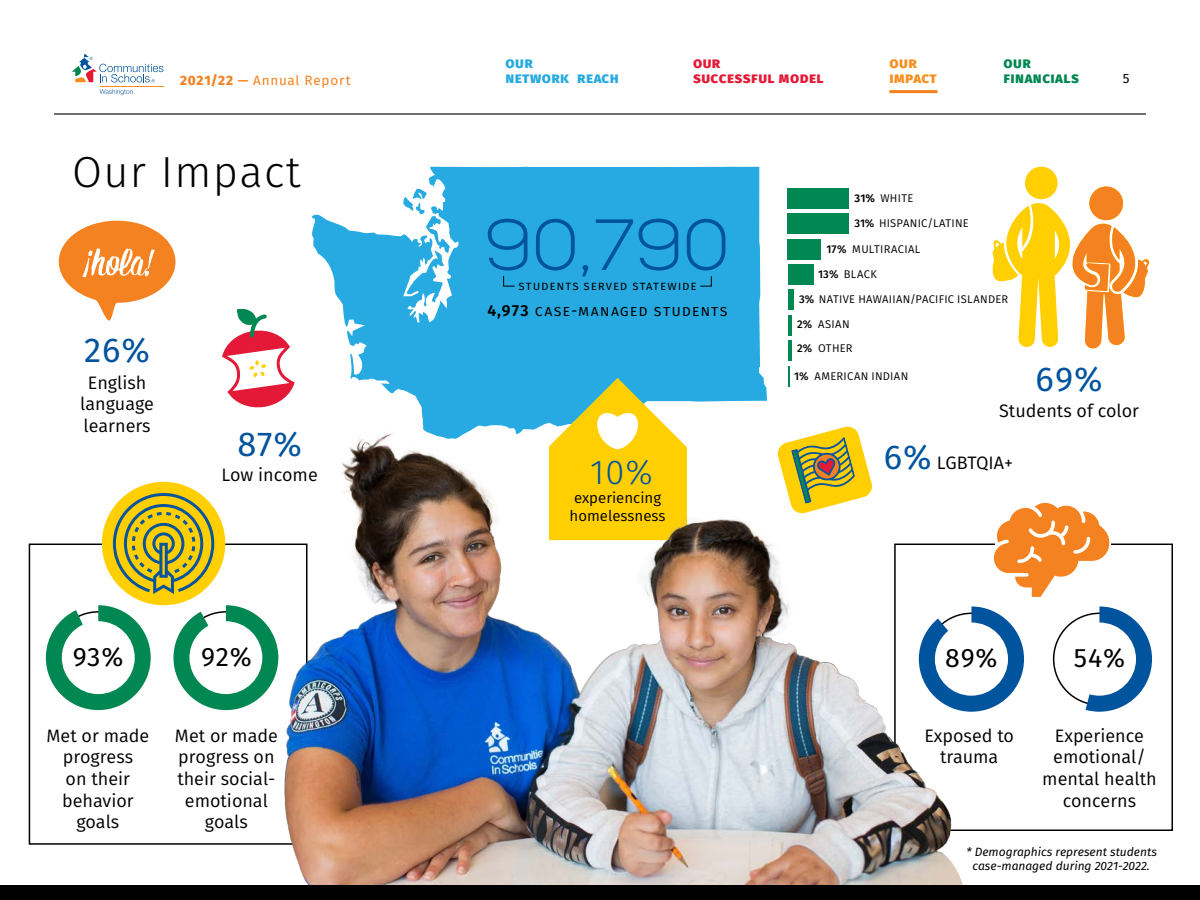
<style>
.page{position:relative;width:1200px;height:900px;background:#fff}
.page>*{position:absolute;margin:0;border:0;box-sizing:border-box;transform-origin:0 0}
.t1{font:300 72.3px "Nexa";color:#00549e}
.t2{font:300 43.5px "Fira Sans";letter-spacing:.03em;color:#000}
.t3{font:34.5px "Fira Sans";color:#00549e}
.t4{font:300 34.5px "Fira Sans";color:#00549e}
.t5{font:26.7px "Fira Sans";letter-spacing:.03em;color:#000}
.t6{font:18px/21.6px "Fira Sans";color:#000;text-align:center}
.t7{font:15.9px "Fira Sans";letter-spacing:.065em;color:#000}
.t8{font:15px/18px "Fira Sans";color:#000}
.t9{font:800 15px/15px "Fira Sans";letter-spacing:.03em;color:#e51836}
.t10{font:800 15px/15px "Fira Sans";letter-spacing:.03em;color:#27aae1}
.t11{font:800 15px/15px "Fira Sans";letter-spacing:.03em;color:#008751}
.t12{font:800 15px/15px "Fira Sans";letter-spacing:.03em;color:#f68e1e}
.t13{font:13.5px "Fira Sans";letter-spacing:.055em;color:#f58220}
.t14{font:13.5px "Fira Sans";color:#000}
.t15{font:12.9px "Fira Sans";letter-spacing:.065em;color:#000}
.t16{font:italic 12px/14.4px "Fira Sans";color:#000;text-align:center}
.t17{font:11.25px "Fira Sans";letter-spacing:.025em;color:#000}
.s1{font-weight:800}
.s2{font-weight:500}
.s3{font-weight:600}
.s4{font-size:34.5px;color:#00549e}
</style>
<div class="page">
<hr style="left:100px;top:86px;width:64px;height:1px;background:#f68e1e">
<svg style="left:100px;top:89px;width:33px;height:6px"></svg>
<svg style="left:72px;top:54px;width:91px;height:28px"></svg>
<hr style="left:54px;top:113px;width:1092px;height:2px;background:#000">
<svg style="left:1086px;top:606px;width:66px;height:106px"></svg>
<div style="left:29px;top:544px;width:279px;height:301px;border:2px solid #000"></div>
<div style="left:894px;top:544px;width:279px;height:287px;border:2px solid #000"></div>
<svg style="left:311px;top:167px;width:456px;height:232px;fill:#27aae1"></svg>
<hr style="left:890px;top:90px;width:48px;height:3px;background:#f58220">
<svg style="left:59px;top:221px;width:117px;height:100px"></svg>
<svg style="left:549px;top:378px;width:138px;height:21px;background:#48afbe"></svg>
<svg style="left:222px;top:308px;width:73px;height:100px"></svg>
<div style="left:102px;top:482px;width:123px;height:123px;background:#ffcf01;border-radius:50%"></div>
<svg style="left:113px;top:493px;width:101px;height:101px"></svg>
<svg style="left:503px;top:275px;width:13px;height:12px"></svg>
<svg style="left:699px;top:275px;width:13px;height:12px"></svg>
<img style="left:270px;top:399px;width:693px;height:486px">
<div style="left:0;top:885px;width:1200px;height:15px;background:#000"></div>
<div style="left:1025px;top:167px;width:33px;height:32px;background:#ffcf01;border-radius:50%"></div>
<div style="left:1089px;top:186px;width:34px;height:34px;background:#f58220;border-radius:50%"></div>
<svg style="left:992px;top:202px;width:157px;height:146px"></svg>
<hr style="left:788px;top:366px;width:2px;height:21px;background:#008752">
<div style="left:788px;top:188px;width:61px;height:21px;background:#008752"></div>
<div style="left:788px;top:213px;width:61px;height:21px;background:#008752"></div>
<div style="left:788px;top:239px;width:33px;height:20px;background:#008752"></div>
<div style="left:788px;top:264px;width:25px;height:21px;background:#008752"></div>
<div style="left:788px;top:290px;width:6px;height:20px;background:#008752"></div>
<hr style="left:788px;top:315px;width:4px;height:21px;background:#008752">
<hr style="left:788px;top:341px;width:4px;height:20px;background:#008752">
<svg style="left:777px;top:425px;width:96px;height:89px"></svg>
<svg style="left:994px;top:503px;width:115px;height:94px"></svg>
<svg style="left:173px;top:605px;width:105px;height:105px"></svg>
<svg style="left:46px;top:605px;width:105px;height:105px"></svg>
<svg style="left:919px;top:606px;width:105px;height:106px"></svg>
<p class="t13" style="left:180px;top:70px;width:172px"><span class="s1">2021/22</span> <span class="s2">—</span> Annual Report</p>
<p class="t2" style="left:72px;top:141px;width:230px">Our Impact</p>
<p class="t3" style="left:84px;top:324px;width:68px">26%</p>
<p class="t6" style="left:80px;top:371px;width:75px">English language learners</p>
<p class="t3" style="left:237px;top:418px;width:66px">87%</p>
<p class="t6" style="left:221px;top:463px;width:98px">Low income</p>
<p class="t5" style="left:73px;top:636px;width:52px">93%</p>
<p class="t5" style="left:201px;top:636px;width:52px">92%</p>
<p class="t6" style="left:46px;top:724px;width:105px">Met or made progress<br>on their behavior goals</p>
<p class="t6" style="left:175px;top:724px;width:105px">Met or made progress on their social&shy;emotional goals</p>
<p class="t10" style="left:506px;top:54px;width:115px">OUR<br>NETWORK REACH</p>
<p class="t9" style="left:693px;top:54px;width:132px">OUR<br>SUCCESSFUL MODEL</p>
<p class="t12" style="left:890px;top:54px;width:49px">OUR<br>IMPACT</p>
<p class="t11" style="left:1004px;top:54px;width:77px">OUR<br>FINANCIALS</p>
<p class="t1" style="left:485px;top:204px;width:247px">90,790</p>
<p class="t15" style="left:518px;top:276px;width:180px">students served statewide</p>
<p class="t7" style="left:487px;top:298px;width:242px"><span class="s3">4,973</span> case-managed students</p>
<p class="t17" style="left:854px;top:190px;width:60px"><span class="s3">31%</span> WHITE</p>
<p class="t17" style="left:854px;top:215px;width:116px"><span class="s2">31%</span> HISPANIC/LATINE</p>
<p class="t17" style="left:827px;top:240px;width:95px"><span class="s2">17%</span> MULTIRACIAL</p>
<p class="t17" style="left:818px;top:265px;width:60px"><span class="s2">13%</span> BLACK</p>
<p class="t17" style="left:799px;top:291px;width:211px"><span class="s2">3%</span> NATIVE HAWAIIAN/PACIFIC ISLANDER</p>
<p class="t17" style="left:797px;top:316px;width:54px"><span class="s2">2%</span> ASIAN</p>
<p class="t17" style="left:797px;top:340px;width:57px"><span class="s2">2%</span> OTHER</p>
<p class="t14" style="left:1123px;top:68px;width:8px">5</p>
<p class="t4" style="left:590px;top:448px;width:64px">10%</p>
<p class="t8" style="left:570px;top:489px;width:97px">experiencing homelessness</p>
<p class="t17" style="left:794px;top:368px;width:116px"><span class="s2">1%</span> AMERICAN INDIAN</p>
<p class="t3" style="left:1036px;top:352px;width:69px">69%</p>
<p class="t6" style="left:999px;top:400px;width:141px">Students of color</p>
<p class="t6" style="left:884px;top:452px;width:131px"><span class="s4">6%</span> LGBTQIA+</p>
<p class="t5" style="left:945px;top:638px;width:54px">89%</p>
<p class="t5" style="left:1074px;top:638px;width:53px">54%</p>
<p class="t6" style="left:924px;top:724px;width:91px">Exposed to trauma</p>
<p class="t6" style="left:1042px;top:724px;width:116px">Experience emotional/ mental health concerns</p>
<p class="t16" style="left:966px;top:844px;width:192px">* Demographics represent students case-managed during 2021-2022.</p>
</div>
